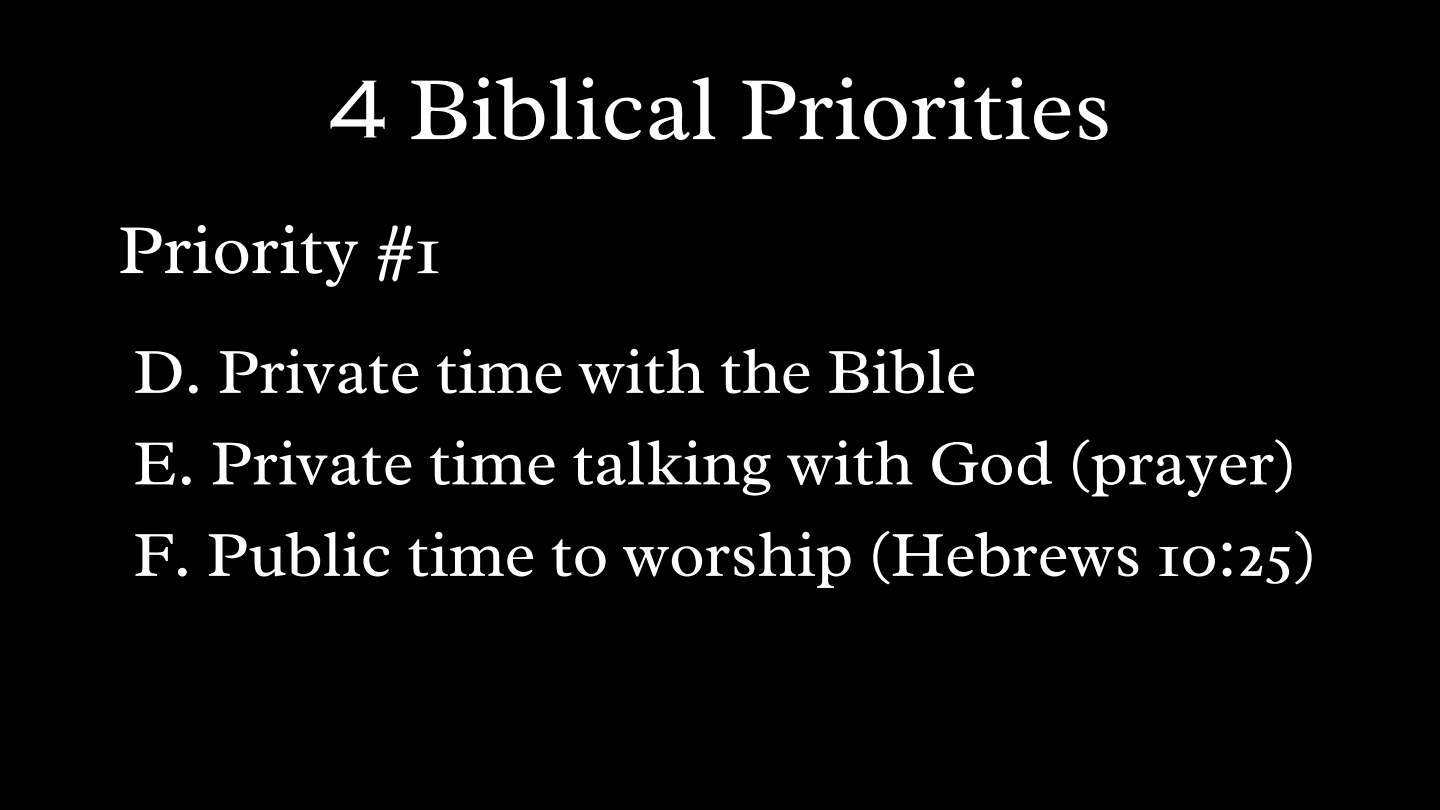
<style>
.page{position:relative;width:1440px;height:810px;background:#000}
.page>*{position:absolute;margin:0;border:0;box-sizing:border-box;transform-origin:0 0}
.t1{font:92px "Radley";color:#fff}
.t2{font:78px "Copperplate Gothic LT Pro 32 AB";color:#fff}
.t3{font:71.6px "Radley";color:#fff}
.t4{font:65.5px "Radley";color:#fff}
</style>
<div class="page">
<p class="t2" style="left:328px;top:81px;width:62px">4</p>
<p class="t1" style="left:408px;top:51px;width:705px">Biblical Priorities</p>
<p class="t3" style="left:118px;top:204px;width:324px">Priority #1</p>
<p class="t4" style="left:133px;top:330px;width:845px">D. Private time with the Bible</p>
<p class="t4" style="left:133px;top:421px;width:1165px">E. Private time talking with God (prayer)</p>
<p class="t4" style="left:133px;top:513px;width:1185px">F. Public time to worship (Hebrews 10:25)</p>
</div>
